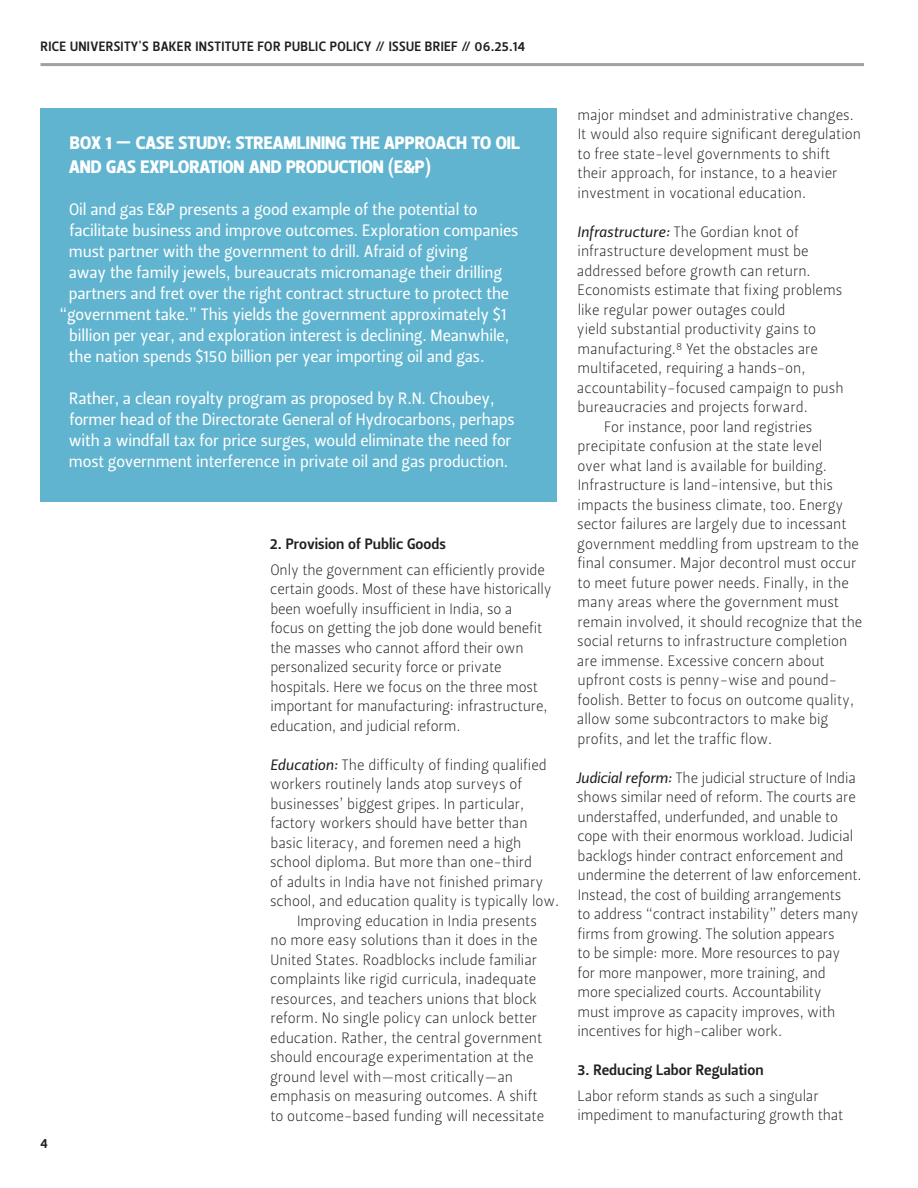
<style>
.page{position:relative;width:918px;height:1188px;background:#fff}
.page>*{position:absolute;margin:0;border:0;box-sizing:border-box;transform-origin:0 0}
.t1{font:18px/24px "Leitura Sans Grot 4";letter-spacing:.005em;color:#fff}
.t2{font:16.5px/21px "Leitura Sans Grot 2";letter-spacing:-.01em;color:#fff}
.t3{font:15px/19.5px "Leitura Sans Grot 1";color:#231f20}
.t4{font:15px "Leitura Sans Grot 3";color:#231f20}
.t5{font:13.5px "Leitura Sans Grot 3";letter-spacing:.025em;color:#231f20}
.s1{font-family:"Leitura Sans Italic 2"}
</style>
<div class="page">
<hr style="left:40px;top:63px;width:824px;height:3px;background:#a0a1a5">
<div style="left:40px;top:108px;width:517px;height:393px;background:#60b4cf"></div>
<p class="t5" style="left:41px;top:39px;width:486px">RICE UNIVERSITY'S BAKER INSTITUTE FOR PUBLIC POLICY // ISSUE BRIEF // 06.25.14</p>
<p class="t1" style="left:69px;top:131px;width:452px">BOX 1 — CASE STUDY: STREAMLINING THE APPROACH TO OIL<br>AND GAS EXPLORATION AND PRODUCTION (E&amp;P)</p>
<p class="t2" style="left:69px;top:199px;width:410px">Oil and gas E&amp;P presents a good example of the potential to</p>
<p class="t2" style="left:69px;top:220px;width:450px">facilitate business and improve outcomes. Exploration companies</p>
<p class="t2" style="left:69px;top:241px;width:400px">must partner with the government to drill. Afraid of giving</p>
<p class="t2" style="left:69px;top:262px;width:435px">away the family jewels, bureaucrats micromanage their drilling</p>
<p class="t2" style="left:69px;top:283px;width:442px">partners and fret over the right contract structure to protect the</p>
<p class="t2" style="left:60px;top:304px;width:449px">“government take.” This yields the government approximately $1</p>
<p class="t2" style="left:69px;top:325px;width:441px">billion per year, and exploration interest is declining. Meanwhile,</p>
<p class="t2" style="left:69px;top:346px;width:417px">the nation spends $150 billion per year importing oil and gas.</p>
<p class="t2" style="left:69px;top:388px;width:447px">Rather, a clean royalty program as proposed by R.N. Choubey, former head of the Directorate General of Hydrocarbons, perhaps with a windfall tax for price surges, would eliminate the need for most government interference in private oil and gas production.</p>
<p class="t5" style="left:40px;top:1135px;width:9px">4</p>
<p class="t4" style="left:270px;top:535px;width:177px">2. Provision of Public Goods</p>
<p class="t3" style="left:270px;top:560px;width:283px">Only the government can efficiently provide certain goods. Most of these have historically been woefully insufficient in India, so a<br>focus on getting the job done would benefit the masses who cannot afford their own personalized security force or private hospitals. Here we focus on the three most important for manufacturing: infrastructure, education, and judicial reform.</p>
<p class="t3" style="left:270px;top:755px;width:278px"><span class="s1">Education:</span> The difficulty of finding qualified</p>
<p class="t3" style="left:270px;top:775px;width:254px">workers routinely lands atop surveys of</p>
<p class="t3" style="left:270px;top:794px;width:255px">businesses’ biggest gripes. In particular,</p>
<p class="t3" style="left:270px;top:814px;width:259px">factory workers should have better than</p>
<p class="t3" style="left:270px;top:833px;width:252px">basic literacy, and foremen need a high</p>
<p class="t3" style="left:270px;top:853px;width:264px">school diploma. But more than one-third</p>
<p class="t3" style="left:270px;top:872px;width:274px">of adults in India have not finished primary</p>
<p class="t3" style="left:270px;top:892px;width:291px">school, and education quality is typically low.</p>
<p class="t3" style="left:297px;top:911px;width:242px">Improving education in India presents</p>
<p class="t3" style="left:270px;top:931px;width:269px">no more easy solutions than it does in the</p>
<p class="t3" style="left:271px;top:950px;width:268px">United States. Roadblocks include familiar</p>
<p class="t3" style="left:270px;top:970px;width:268px">complaints like rigid curricula, inadequate</p>
<p class="t3" style="left:270px;top:989px;width:268px">resources, and teachers unions that block</p>
<p class="t3" style="left:270px;top:1009px;width:268px">reform. No single policy can unlock better</p>
<p class="t3" style="left:270px;top:1028px;width:273px">education. Rather, the central government</p>
<p class="t3" style="left:270px;top:1048px;width:265px">should encourage experimentation at the</p>
<p class="t3" style="left:270px;top:1067px;width:244px">ground level with—most critically—an</p>
<p class="t3" style="left:270px;top:1087px;width:269px">emphasis on measuring outcomes. A shift</p>
<p class="t3" style="left:270px;top:1106px;width:275px">to outcome-based funding will necessitate</p>
<p class="t3" style="left:578px;top:105px;width:285px">major mindset and administrative changes.<br>It would also require significant deregulation to free state-level governments to shift their approach, for instance, to a heavier investment in vocational education.</p>
<p class="t3" style="left:577px;top:222px;width:223px"><span class="s1">Infrastructure:</span> The Gordian knot of</p>
<p class="t3" style="left:578px;top:241px;width:233px">infrastructure development must be</p>
<p class="t3" style="left:577px;top:261px;width:235px">addressed before growth can return.</p>
<p class="t3" style="left:578px;top:280px;width:266px">Economists estimate that fixing problems</p>
<p class="t3" style="left:578px;top:300px;width:209px">like regular power outages could</p>
<p class="t3" style="left:577px;top:319px;width:241px">yield substantial productivity gains to</p>
<p class="t3" style="left:578px;top:339px;width:242px">manufacturing.<sup>8</sup> Yet the obstacles are</p>
<p class="t3" style="left:578px;top:358px;width:229px">multifaceted, requiring a hands-on,</p>
<p class="t3" style="left:577px;top:378px;width:268px">accountability-focused campaign to push</p>
<p class="t3" style="left:578px;top:397px;width:232px">bureaucracies and projects forward.</p>
<p class="t3" style="left:604px;top:417px;width:210px">For instance, poor land registries</p>
<p class="t3" style="left:578px;top:436px;width:246px">precipitate confusion at the state level</p>
<p class="t3" style="left:577px;top:456px;width:251px">over what land is available for building.</p>
<p class="t3" style="left:578px;top:475px;width:257px">Infrastructure is land-intensive, but this</p>
<p class="t3" style="left:578px;top:495px;width:267px">impacts the business climate, too. Energy</p>
<p class="t3" style="left:577px;top:514px;width:271px">sector failures are largely due to incessant</p>
<p class="t3" style="left:577px;top:534px;width:283px">government meddling from upstream to the</p>
<p class="t3" style="left:578px;top:553px;width:280px">final consumer. Major decontrol must occur</p>
<p class="t3" style="left:578px;top:573px;width:273px">to meet future power needs. Finally, in the</p>
<p class="t3" style="left:578px;top:592px;width:263px">many areas where the government must</p>
<p class="t3" style="left:578px;top:612px;width:286px">remain involved, it should recognize that the</p>
<p class="t3" style="left:577px;top:631px;width:272px">social returns to infrastructure completion</p>
<p class="t3" style="left:577px;top:651px;width:249px">are immense. Excessive concern about</p>
<p class="t3" style="left:578px;top:670px;width:261px">upfront costs is penny-wise and pound-</p>
<p class="t3" style="left:578px;top:690px;width:278px">foolish. Better to focus on outcome quality,</p>
<p class="t3" style="left:577px;top:709px;width:253px">allow some subcontractors to make big</p>
<p class="t3" style="left:578px;top:729px;width:196px">profits, and let the traffic flow.</p>
<p class="t3" style="left:576px;top:768px;width:287px"><span class="s1">Judicial reform:</span> The judicial structure of India shows similar need of reform. The courts are understaffed, underfunded, and unable to cope with their enormous workload. Judicial backlogs hinder contract enforcement and undermine the deterrent of law enforcement.<br>Instead, the cost of building arrangements<br>to address “contract instability” deters many firms from growing. The solution appears<br>to be simple: more. More resources to pay<br>for more manpower, more training, and<br>more specialized courts. Accountability<br>must improve as capacity improves, with incentives for high-caliber work.</p>
<p class="t4" style="left:578px;top:1061px;width:187px">3. Reducing Labor Regulation</p>
<p class="t3" style="left:578px;top:1086px;width:267px">Labor reform stands as such a singular impediment to manufacturing growth that</p>
</div>
